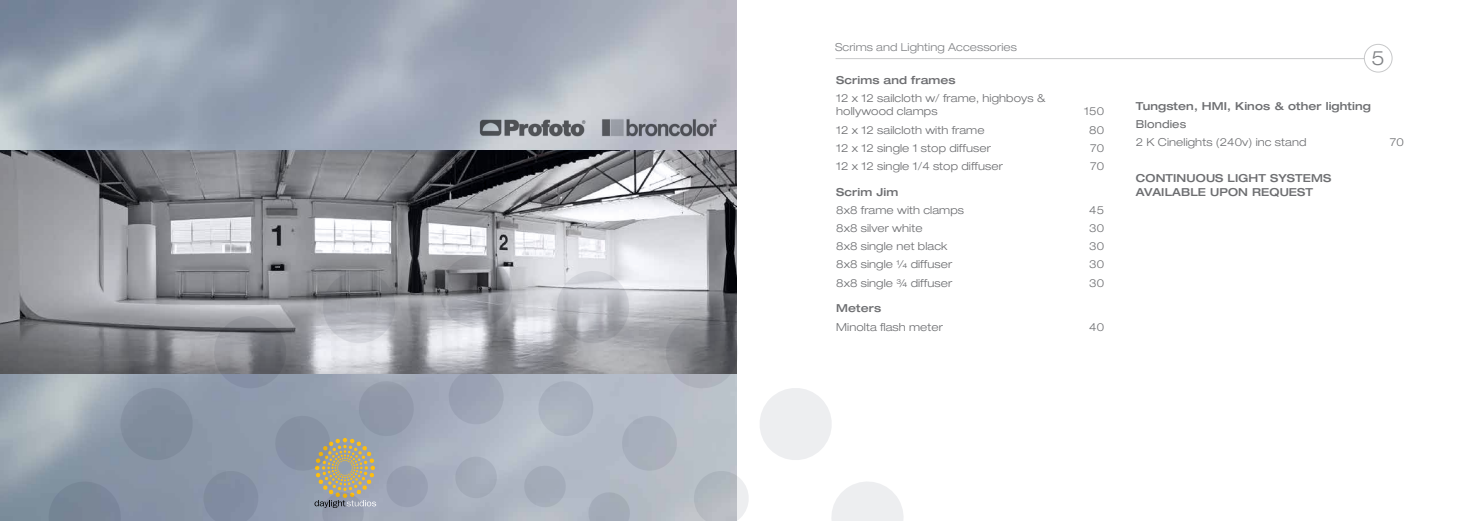
<style>
.page{position:relative;width:1474px;height:521px;background:#fff}
.page>*{position:absolute;margin:0;border:0;box-sizing:border-box;transform-origin:0 0}
.t1{font:300 expanded 19.78px "Helvetica Neue";color:#808285}
.t2{font:300 expanded 11.03px/13.2px "Helvetica Neue";letter-spacing:.01em;color:#6d6e71}
.t3{font:500 expanded 11.03px/13.2px "Helvetica Neue";letter-spacing:.01em;color:#6d6e71}
.t4{font:300 expanded 11.03px "Helvetica Neue";letter-spacing:.01em;color:#808285}
.t5{font:expanded 11.03px "Helvetica Neue";letter-spacing:.01em;color:#6d6e71}
</style>
<div class="page">
<img style="left:0;top:0;width:737px;height:521px">
<svg style="left:0;top:151px;width:737px;height:223px;background:#96979b"></svg>
<img style="left:469px;top:97px;width:268px;height:63px">
<svg style="left:440px;top:256px;width:72px;height:72px;background:#86878d"></svg>
<div style="left:448px;top:369px;width:55px;height:55px;background:#9ca3b4;border-radius:50%"></div>
<div style="left:455px;top:457px;width:42px;height:41px;background:#a3abb9;border-radius:50%"></div>
<svg style="left:522px;top:267px;width:382px;height:254px"></svg>
<svg style="left:43px;top:267px;width:387px;height:254px;background:#9197a1"></svg>
<div style="left:1363px;top:44px;width:29px;height:29px;border:1px solid #808285;border-radius:50%"></div>
<hr style="left:835px;top:58px;width:528px;height:1px;background:#808285">
<p class="t4" style="left:835px;top:40px;width:183px">Scrims and Lighting Accessories</p>
<p class="t3" style="left:836px;top:73px;width:121px">Scrims and frames</p>
<p class="t2" style="left:836px;top:91px;width:211px">12 x 12 sailcloth w/ frame, highboys &amp; hollywood clamps</p>
<p class="t2" style="left:1084px;top:105px;width:21px">150</p>
<p class="t2" style="left:836px;top:123px;width:150px">12 x 12 sailcloth with frame</p>
<p class="t2" style="left:1089px;top:123px;width:16px">80</p>
<p class="t2" style="left:836px;top:141px;width:156px">12 x 12 single 1 stop diffuser</p>
<p class="t2" style="left:1090px;top:141px;width:16px">70</p>
<p class="t2" style="left:836px;top:159px;width:168px">12 x 12 single 1/4 stop diffuser</p>
<p class="t2" style="left:1090px;top:159px;width:16px">70</p>
<p class="t3" style="left:836px;top:185px;width:63px">Scrim Jim</p>
<p class="t2" style="left:836px;top:203px;width:129px">8x8 frame with clamps</p>
<p class="t2" style="left:1089px;top:203px;width:16px">45</p>
<p class="t2" style="left:836px;top:221px;width:88px">8x8 silver white</p>
<p class="t2" style="left:1089px;top:221px;width:16px">30</p>
<p class="t2" style="left:836px;top:240px;width:113px">8x8 single net black</p>
<p class="t2" style="left:1089px;top:240px;width:16px">30</p>
<p class="t2" style="left:836px;top:258px;width:117px">8x8 single ¼ diffuser</p>
<p class="t2" style="left:1089px;top:258px;width:16px">30</p>
<p class="t2" style="left:836px;top:276px;width:117px">8x8 single ¾ diffuser</p>
<p class="t2" style="left:1089px;top:276px;width:16px">30</p>
<p class="t3" style="left:836px;top:301px;width:47px">Meters</p>
<p class="t2" style="left:836px;top:320px;width:108px">Minolta flash meter</p>
<p class="t2" style="left:1089px;top:320px;width:16px">40</p>
<h1 class="t1" style="left:1371px;top:46px;width:15px">5</h1>
<p class="t3" style="left:1135px;top:99px;width:237px">Tungsten, HMI, Kinos &amp; other lighting</p>
<p class="t5" style="left:1135px;top:117px;width:52px">Blondies</p>
<p class="t2" style="left:1135px;top:135px;width:172px">2 K Cinelights (240v) inc stand</p>
<p class="t2" style="left:1389px;top:135px;width:16px">70</p>
<p class="t3" style="left:1135px;top:172px;width:197px">CONTINUOUS LIGHT SYSTEMS<br>AVAILABLE UPON REQUEST</p>
</div>
